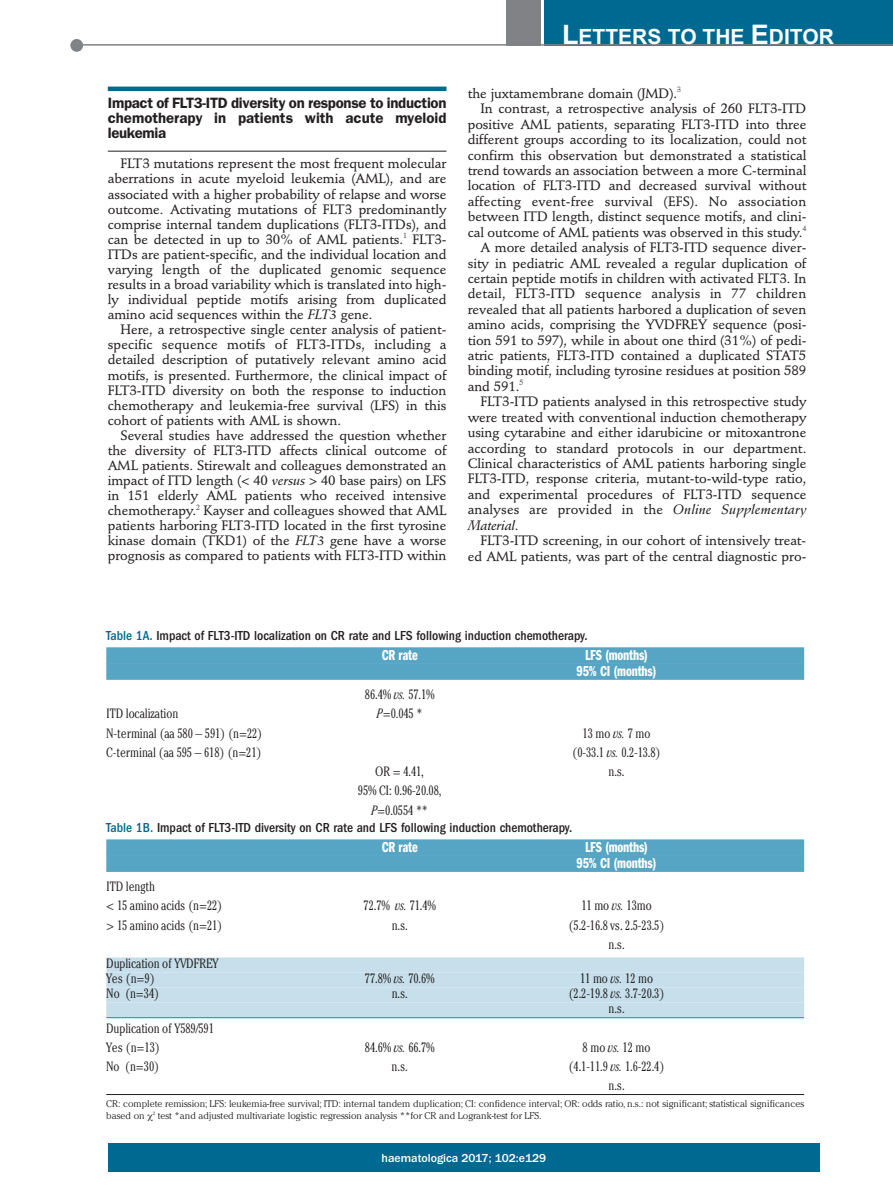
<style>
.page{position:relative;width:893px;height:1191px;background:#fff}
.page>*{position:absolute;margin:0;border:0;box-sizing:border-box;transform-origin:0 0}
.t1{font:700 21px "Arial";color:#fff}
.t2{font:600 15px/15px "Franklin Gothic";color:#231f20;text-align:justify}
.t3{font:15px/16px "Franklin Gothic Demi Cmpr";letter-spacing:-.01em;color:#fff;text-align:center}
.t4{font:500 13.5px/15.1px "Stempel Schneidler";letter-spacing:-.005em;color:#231f20;text-align:justify}
.t5{font:300 condensed 13.5px/19.2px "Cheltenham";letter-spacing:-.01em;color:#231f20;text-align:center}
.t6{font:500 condensed 13.5px "Franklin Gothic";color:#231f20}
.t7{font:500 13.5px "Stempel Schneidler";letter-spacing:.015em;color:#231f20}
.t8{font:italic 13.5px "Stempel Schneidler Med";letter-spacing:-.005em;color:#231f20}
.t9{font:500 12px "Franklin Gothic";color:#fff}
.t10{font:300 9.75px/12px "Cheltenham";color:#231f20}
.s1{font-family:"Stempel Schneidler Med";font-weight:400;font-style:italic}
.s2{font-size:27px}
.s3{font-family:"Stempel Schneidler";font-weight:500;font-style:normal}
.s4{color:#006991}
.s5{font-style:italic}
</style>
<div class="page">
<hr style="left:108px;top:87px;width:338px;height:4px;background:#006991">
<hr style="left:108px;top:151px;width:338px;height:1px;background:#231f20">
<div style="left:107px;top:1143px;width:713px;height:28px;background:#006991"></div>
<div style="left:544px;top:0;width:349px;height:45px;background:#006991"></div>
<div style="left:506px;top:0;width:34px;height:45px;background:#808285"></div>
<div style="left:70px;top:39px;width:13px;height:13px;background:#808285;border-radius:50%"></div>
<hr style="left:78px;top:44px;width:815px;height:2px;background:#808285">
<div style="left:106px;top:647px;width:698px;height:17px;background:#56a5c4"></div>
<div style="left:106px;top:663px;width:698px;height:17px;background:#56a5c4"></div>
<div style="left:106px;top:839px;width:698px;height:17px;background:#56a5c4"></div>
<div style="left:106px;top:855px;width:698px;height:17px;background:#56a5c4"></div>
<div style="left:106px;top:957px;width:698px;height:15px;background:#c6dfeb"></div>
<div style="left:106px;top:972px;width:698px;height:15px;background:#c6dfeb"></div>
<div style="left:106px;top:987px;width:698px;height:15px;background:#c6dfeb"></div>
<div style="left:106px;top:1002px;width:698px;height:15px;background:#c6dfeb"></div>
<hr style="left:106px;top:1017px;width:698px;height:1px;background:#0d8aaf">
<hr style="left:106px;top:1094px;width:698px;height:1px;background:#231f20">
<p class="t2" style="left:108px;top:97px;width:340px">Impact of FLT3-ITD diversity on response to induction chemotherapy in patients with acute myeloid leukemia</p>
<p class="t4" style="left:108px;top:157px;width:340px;text-indent:13px">FLT3 mutations represent the most frequent molecular aberrations in acute myeloid leukemia (AML), and are associated with a higher probability of relapse and worse outcome. Activating mutations of FLT3 predominantly comprise internal tandem duplications (FLT3-ITDs), and can be detected in up to 30% of AML patients.<sup>1</sup> FLT3- ITDs are patient-specific, and the individual location and varying length of the duplicated genomic sequence results in a broad variability which is translated into high&shy;ly individual peptide motifs arising from duplicated amino acid sequences within the <span class="s1">FLT3</span> gene.</p>
<p class="t4" style="left:108px;top:323px;width:340px;text-indent:13px">Here, a retrospective single center analysis of patient&shy;specific sequence motifs of FLT3-ITDs, including a detailed description of putatively relevant amino acid motifs, is presented. Furthermore, the clinical impact of FLT3-ITD diversity on both the response to induction chemotherapy and leukemia-free survival (LFS) in this cohort of patients with AML is shown.</p>
<p class="t4" style="left:108px;top:429px;width:340px;text-indent:13px">Several studies have addressed the question whether the diversity of FLT3-ITD affects clinical outcome of AML patients. Stirewalt and colleagues demonstrated an impact of ITD length (&lt; 40 <span class="s1">versus</span> &gt; 40 base pairs) on LFS in 151 elderly AML patients who received intensive chemotherapy.<sup>2</sup> Kayser and colleagues showed that AML patients harboring FLT3-ITD located in the first tyrosine kinase domain (TKD1) of the <span class="s1">FLT3</span> gene have a worse prognosis as compared to patients with FLT3-ITD within</p>
<h1 class="t1" style="left:562px;top:25px;width:273px"><span class="s2">L</span>ETTERS TO THE <span class="s2">E</span>DITOR</h1>
<p class="t4" style="left:468px;top:87px;width:215px">the juxtamembrane domain (JMD).<sup>3</sup></p>
<p class="t4" style="left:480px;top:102px;width:327px">In contrast, a retrospective analysis of 260 FLT3-ITD</p>
<p class="t4" style="left:468px;top:118px;width:340px">positive AML patients, separating FLT3-ITD into three</p>
<p class="t4" style="left:468px;top:133px;width:340px">different groups according to its localization, could not</p>
<p class="t4" style="left:468px;top:149px;width:340px">confirm this observation but demonstrated a statistical</p>
<p class="t4" style="left:468px;top:164px;width:340px">trend towards an association between a more C-terminal</p>
<p class="t4" style="left:468px;top:179px;width:340px">location of FLT3-ITD and decreased survival without</p>
<p class="t7" style="left:468px;top:196px;width:340px">affecting event-free survival (EFS). No association</p>
<p class="t4" style="left:468px;top:210px;width:340px">between ITD length, distinct sequence motifs, and clini-</p>
<p class="t4" style="left:468px;top:226px;width:340px">cal outcome of AML patients was observed in this study.<sup>4</sup></p>
<p class="t4" style="left:480px;top:241px;width:327px">A more detailed analysis of FLT3-ITD sequence diver-</p>
<p class="t4" style="left:468px;top:257px;width:340px">sity in pediatric AML revealed a regular duplication of</p>
<p class="t4" style="left:468px;top:272px;width:340px">certain peptide motifs in children with activated FLT3. In</p>
<p class="t7" style="left:468px;top:288px;width:340px">detail, FLT3-ITD sequence analysis in 77 children</p>
<p class="t4" style="left:468px;top:303px;width:340px">revealed that all patients harbored a duplication of seven</p>
<p class="t4" style="left:468px;top:318px;width:340px">amino acids, comprising the YVDFREY sequence (posi-</p>
<p class="t4" style="left:468px;top:334px;width:340px">tion 591 to 597), while in about one third (31%) of pedi-</p>
<p class="t4" style="left:468px;top:349px;width:340px">atric patients, FLT3-ITD contained a duplicated STAT5</p>
<p class="t4" style="left:468px;top:364px;width:340px">binding motif, including tyrosine residues at position 589</p>
<p class="t4" style="left:468px;top:380px;width:57px">and 591.<sup>5</sup></p>
<p class="t4" style="left:480px;top:395px;width:327px">FLT3-ITD patients analysed in this retrospective study</p>
<p class="t4" style="left:468px;top:411px;width:340px">were treated with conventional induction chemotherapy</p>
<p class="t4" style="left:468px;top:426px;width:340px">using cytarabine and either idarubicine or mitoxantrone</p>
<p class="t4" style="left:468px;top:441px;width:340px">according to standard protocols in our department.</p>
<p class="t4" style="left:468px;top:457px;width:340px">Clinical characteristics of AML patients harboring single</p>
<p class="t4" style="left:468px;top:472px;width:340px">FLT3-ITD, response criteria, mutant-to-wild-type ratio,</p>
<p class="t4" style="left:468px;top:488px;width:340px">and experimental procedures of FLT3-ITD sequence</p>
<p class="t7" style="left:468px;top:504px;width:340px">analyses are provided in the <span class="s1">Online Supplementary</span></p>
<p class="t8" style="left:468px;top:519px;width:52px">Material<span class="s3">.</span></p>
<p class="t4" style="left:468px;top:534px;width:340px;text-align:right">FLT3-ITD screening, in our cohort of intensively treat&shy;ed AML patients, was part of the central diagnostic pro-</p>
<p class="t6" style="left:106px;top:631px;width:483px"><span class="s4">Table 1A.</span> Impact of FLT3-ITD localization on CR rate and LFS following induction chemotherapy.</p>
<p class="t3" style="left:382px;top:648px;width:38px">CR rate</p>
<p class="t3" style="left:576px;top:648px;width:82px">LFS (months)<br>95% CI (months)</p>
<p class="t5" style="left:365px;top:686px;width:71px">86.4% <span class="s5">vs.</span> 57.1%</p>
<p class="t5" style="left:106px;top:705px;width:74px">ITD localization</p>
<p class="t5" style="left:377px;top:705px;width:47px"><span class="s5">P</span>=0.045 *</p>
<p class="t5" style="left:106px;top:724px;width:158px">N-terminal (aa 580 – 591) (n=22)</p>
<p class="t5" style="left:583px;top:724px;width:69px">13 mo <span class="s5">vs.</span> 7 mo</p>
<p class="t5" style="left:106px;top:744px;width:157px">C-terminal (aa 595 – 618) (n=21)</p>
<p class="t5" style="left:572px;top:744px;width:90px">(0-33.1 <span class="s5">vs.</span> 0.2-13.8)</p>
<p class="t5" style="left:375px;top:763px;width:50px">OR = 4.41,</p>
<p class="t5" style="left:608px;top:763px;width:18px">n.s.</p>
<p class="t5" style="left:358px;top:782px;width:85px">95% CI: 0.96-20.08,<br><span class="s5">P</span>=0.0554 **</p>
<p class="t6" style="left:106px;top:823px;width:467px"><span class="s4">Table 1B.</span> Impact of FLT3-ITD diversity on CR rate and LFS following induction chemotherapy.</p>
<p class="t3" style="left:382px;top:840px;width:38px">CR rate</p>
<p class="t3" style="left:576px;top:840px;width:82px">LFS (months)<br>95% CI (months)</p>
<p class="t5" style="left:106px;top:878px;width:118px;text-align:left">ITD length<br>&lt; 15 amino acids (n=22)</p>
<p class="t5" style="left:364px;top:897px;width:74px">72.7% <span class="s5">vs.</span> 71.4%</p>
<p class="t5" style="left:581px;top:897px;width:72px">11 mo <span class="s5">vs.</span> 13mo</p>
<p class="t5" style="left:106px;top:916px;width:118px">&gt; 15 amino acids (n=21)</p>
<p class="t5" style="left:392px;top:916px;width:18px">n.s.</p>
<p class="t5" style="left:568px;top:916px;width:98px">(5.2-16.8 vs. 2.5-23.5) n.s.</p>
<p class="t5" style="left:106px;top:957px;width:114px;line-height:15px;text-align:left">Duplication of YVDFREY<br>Yes (n=9)</p>
<p class="t5" style="left:365px;top:970px;width:71px">77.8% <span class="s5">vs.</span> 70.6%</p>
<p class="t5" style="left:580px;top:970px;width:74px">11 mo <span class="s5">vs.</span> 12 mo</p>
<p class="t5" style="left:106px;top:985px;width:55px">No (n=34)</p>
<p class="t5" style="left:392px;top:985px;width:18px">n.s.</p>
<p class="t5" style="left:568px;top:987px;width:98px;line-height:15px">(2.2-19.8 <span class="s5">vs.</span> 3.7-20.3) n.s.</p>
<p class="t5" style="left:106px;top:1019px;width:109px;text-align:left">Duplication of Y589/591<br>Yes (n=13)</p>
<p class="t5" style="left:365px;top:1038px;width:71px">84.6% <span class="s5">vs.</span> 66.7%</p>
<p class="t5" style="left:583px;top:1038px;width:69px">8 mo <span class="s5">vs.</span> 12 mo</p>
<p class="t5" style="left:106px;top:1058px;width:55px">No (n=30)</p>
<p class="t5" style="left:392px;top:1058px;width:18px">n.s.</p>
<p class="t5" style="left:568px;top:1058px;width:98px">(4.1-11.9 <span class="s5">vs.</span> 1.6-22.4) n.s.</p>
<p class="t10" style="left:106px;top:1098px;width:699px">CR: complete remission; LFS: leukemia-free survival; ITD: internal tandem duplication; CI: confidence interval; OR: odds ratio, n.s.: not significant; statistical significances based on <sup>2</sup> test *and adjusted multivariate logistic regression analysis **for CR and Logrank-test for LFS.</p>
<p class="t9" style="left:381px;top:1150px;width:166px">haematologica 2017; 102:e129</p>
</div>
